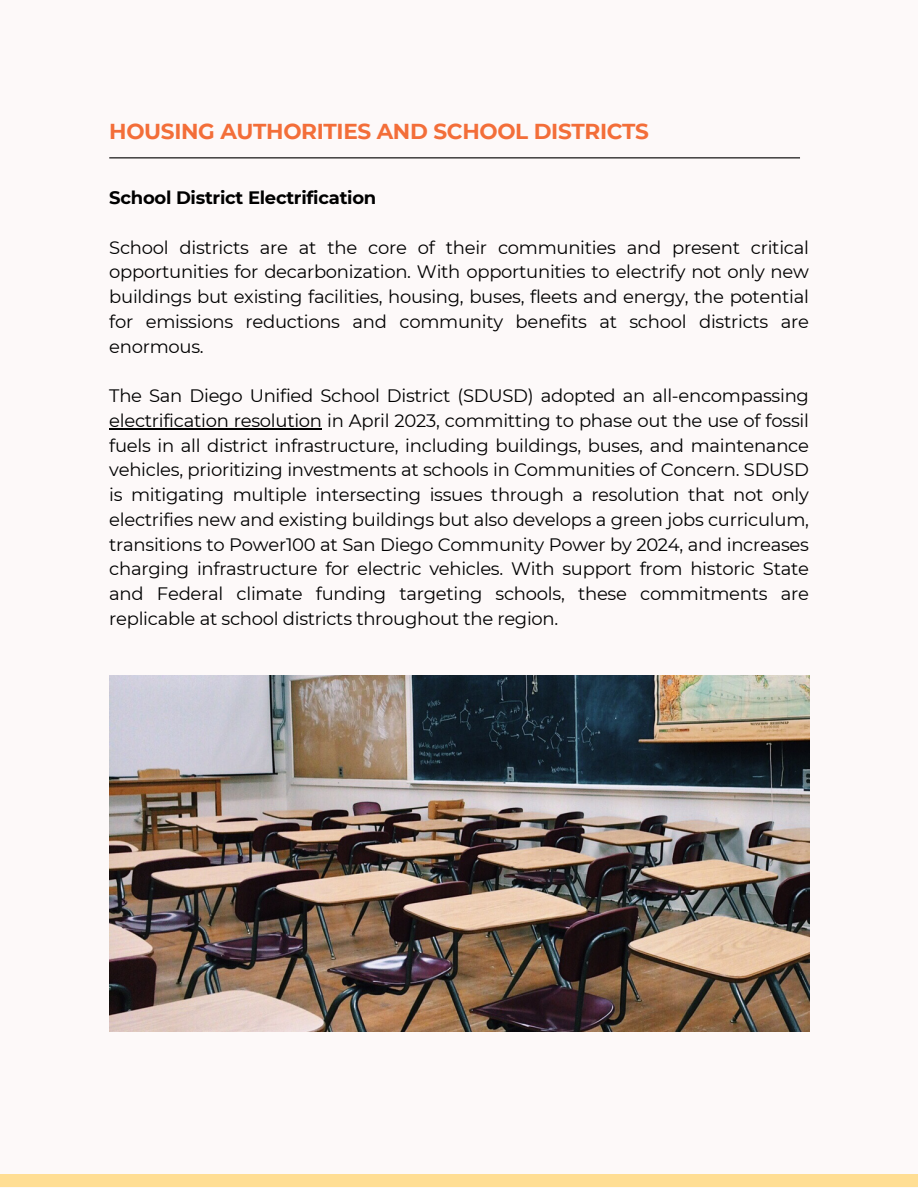
<style>
.page{position:relative;width:918px;height:1188px;background:#fdf9f9}
.page>*{position:absolute;margin:0;border:0;box-sizing:border-box;transform-origin:0 0}
.t1{font:700 21.6px "Montserrat";letter-spacing:-.015em;color:#f36e39}
.t2{font:18px/24.8px "Montserrat";letter-spacing:-.015em;color:#000;text-align:justify}
.t3{font:700 18px "Montserrat";letter-spacing:-.015em;color:#000}
</style>
<div class="page">
<hr style="left:109px;top:157px;width:691px;height:1px;background:#000">
<div style="left:0;top:1174px;width:918px;height:13px;background:#ffde94"></div>
<img style="left:109px;top:676px;width:700px;height:355px">
<hr style="left:109px;top:428px;width:213px;height:1px;background:#000">
<p class="t1" style="left:109px;top:118px;width:541px">HOUSING AUTHORITIES AND SCHOOL DISTRICTS</p>
<p class="t3" style="left:109px;top:187px;width:269px">School District Electrification</p>
<p class="t2" style="left:109px;top:235px;width:701px">School districts are at the core of their communities and present critical opportunities for decarbonization. With opportunities to electrify not only new buildings but existing facilities, housing, buses, fleets and energy, the potential for emissions reductions and community benefits at school districts are enormous.</p>
<p class="t2" style="left:109px;top:383px;width:701px">The San Diego Unified School District (SDUSD) adopted an all-encompassing electrification resolution in April 2023, committing to phase out the use of fossil fuels in all district infrastructure, including buildings, buses, and maintenance vehicles, prioritizing investments at schools in Communities of Concern. SDUSD is mitigating multiple intersecting issues through a resolution that not only electrifies new and existing buildings but also develops a green jobs curriculum, transitions to Power100 at San Diego Community Power by 2024, and increases charging infrastructure for electric vehicles. With support from historic State and Federal climate funding targeting schools, these commitments are replicable at school districts throughout the region.</p>
</div>
